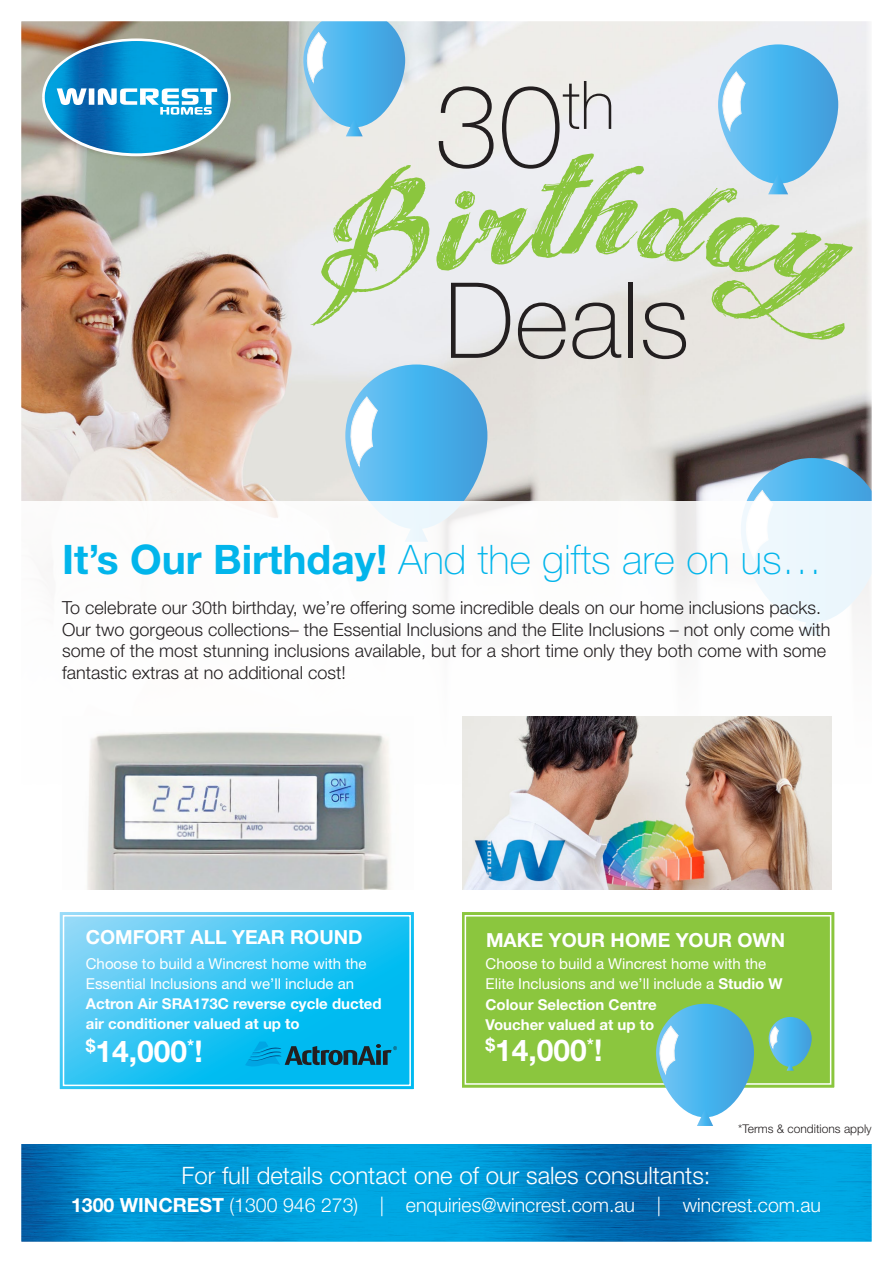
<style>
.page{position:relative;width:893px;height:1263px;background:#fff}
.page>*{position:absolute;margin:0;border:0;box-sizing:border-box;transform-origin:0 0}
.t1{font:100 115.2px "Helvetica Neue LT Std";color:#231f20}
.t2{font:100 105.15px "Helvetica Neue LT Std";color:#231f20}
.t3{font:100 40.8px "Helvetica Neue LT Std";color:#02b5eb}
.t4{font:700 30px "Helvetica Neue LT Std";color:#fff}
.t5{font:300 24px "Helvetica Neue LT Std";color:#fff}
.t6{font:300 19.5px "Helvetica Neue LT Std";color:#fff}
.t7{font:700 19.35px "Helvetica Neue LT Std";color:#fff}
.t8{font:300 18px/21.6px "Helvetica Neue LT Std";color:#231f20}
.t9{font:15px/20.2px "Helvetica Neue LT Std";color:#fff}
.t10{font:700 15px/19.5px "Helvetica Neue LT Std";color:#fff}
.t11{font:300 12px "Helvetica Neue LT Std";color:#231f20}
.s1{font-weight:700;font-size:40.65px}
.s2{font-weight:700}
</style>
<div class="page">
<img style="left:22px;top:22px;width:849px;height:480px">
<svg style="left:345px;top:364px;width:142px;height:165px;background:#52b3ea"></svg>
<svg style="left:346px;top:396px;width:32px;height:73px"></svg>
<svg style="left:741px;top:458px;width:142px;height:165px;background:#50b4eb"></svg>
<svg style="left:741px;top:489px;width:33px;height:13px"></svg>
<div style="left:10px;top:502px;width:873px;height:590px;background:#fff"></div>
<img style="left:22px;top:1144px;width:849px;height:97px">
<svg style="left:45px;top:41px;width:183px;height:113px;background:#3f9cc7"></svg>
<div style="left:462px;top:912px;width:373px;height:176px;background:#8bc63e"></div>
<div style="left:465px;top:915px;width:366px;height:170px;border:2px solid #fff"></div>
<svg style="left:769px;top:1017px;width:43px;height:50px;background:#4eb2de"></svg>
<svg style="left:787px;top:1063px;width:7px;height:8px"></svg>
<svg style="left:769px;top:1026px;width:10px;height:23px"></svg>
<svg style="left:656px;top:1004px;width:98px;height:113px;background:#52b4e8"></svg>
<svg style="left:697px;top:1109px;width:16px;height:17px"></svg>
<svg style="left:656px;top:1025px;width:23px;height:51px"></svg>
<svg style="left:59px;top:912px;width:355px;height:178px;background:#32c5f3"></svg>
<div style="left:63px;top:915px;width:348px;height:171px;border:2px solid #fff"></div>
<svg style="left:718px;top:44px;width:120px;height:140px;background:#50b2ea"></svg>
<svg style="left:719px;top:71px;width:27px;height:62px"></svg>
<svg style="left:303px;top:9px;width:102px;height:118px;background:#5fb8eb"></svg>
<svg style="left:346px;top:119px;width:17px;height:17px"></svg>
<svg style="left:304px;top:32px;width:23px;height:52px"></svg>
<svg style="left:310px;top:153px;width:543px;height:187px;background:#d4e1c9"></svg>
<img style="left:462px;top:716px;width:369px;height:173px">
<img style="left:87px;top:731px;width:304px;height:158px">
<img style="left:462px;top:833px;width:115px;height:52px">
<svg style="left:245px;top:1041px;width:152px;height:25px;background:#098cb5"></svg>
<h1 class="t1" style="left:435px;top:60px;width:182px">30<sup>th</sup></h1>
<h2 class="t2" style="left:444px;top:260px;width:247px">Deals</h2>
<h3 class="t3" style="left:62px;top:537px;width:762px"><span class="s1">It’s Our Birthday!</span> And the gifts are on us…</h3>
<p class="t8" style="left:62px;top:596px;width:770px">To celebrate our 30th birthday, we’re offering some incredible deals on our home inclusions packs.<br>Our two gorgeous collections– the Essential Inclusions and the Elite Inclusions – not only come with some of the most stunning inclusions available, but for a short time only they both come with some fantastic extras at no additional cost!</p>
<p class="t7" style="left:86px;top:925px;width:278px">COMFORT ALL YEAR ROUND</p>
<p class="t9" style="left:86px;top:953px;width:282px">Choose to build a Wincrest home with the<br>Essential Inclusions and we’ll include an</p>
<p class="t10" style="left:86px;top:994px;width:297px">Actron Air SRA173C reverse cycle ducted air conditioner valued at up to</p>
<h3 class="t4" style="left:86px;top:1033px;width:118px"><sup>$</sup>14,000<sup>*</sup>!</h3>
<p class="t7" style="left:486px;top:928px;width:301px">MAKE YOUR HOME YOUR OWN</p>
<p class="t9" style="left:485px;top:953px;width:299px">Choose to build a Wincrest home with the<br>Elite Inclusions and we’ll include a <span class="s2">Studio W<br>Colour Selection Centre<br>Voucher valued at up to</span></p>
<h3 class="t4" style="left:485px;top:1032px;width:118px"><sup>$</sup>14,000<sup>*</sup>!</h3>
<p class="t11" style="left:738px;top:1122px;width:135px">*Terms &amp; conditions apply</p>
<h3 class="t5" style="left:182px;top:1160px;width:530px">For full details contact one of our sales consultants:</h3>
<p class="t6" style="left:71px;top:1193px;width:752px"><span class="s2">1300 WINCREST</span> (1300 946 273) | enquiries@wincrest.com.au | wincrest.com.au</p>
</div>
